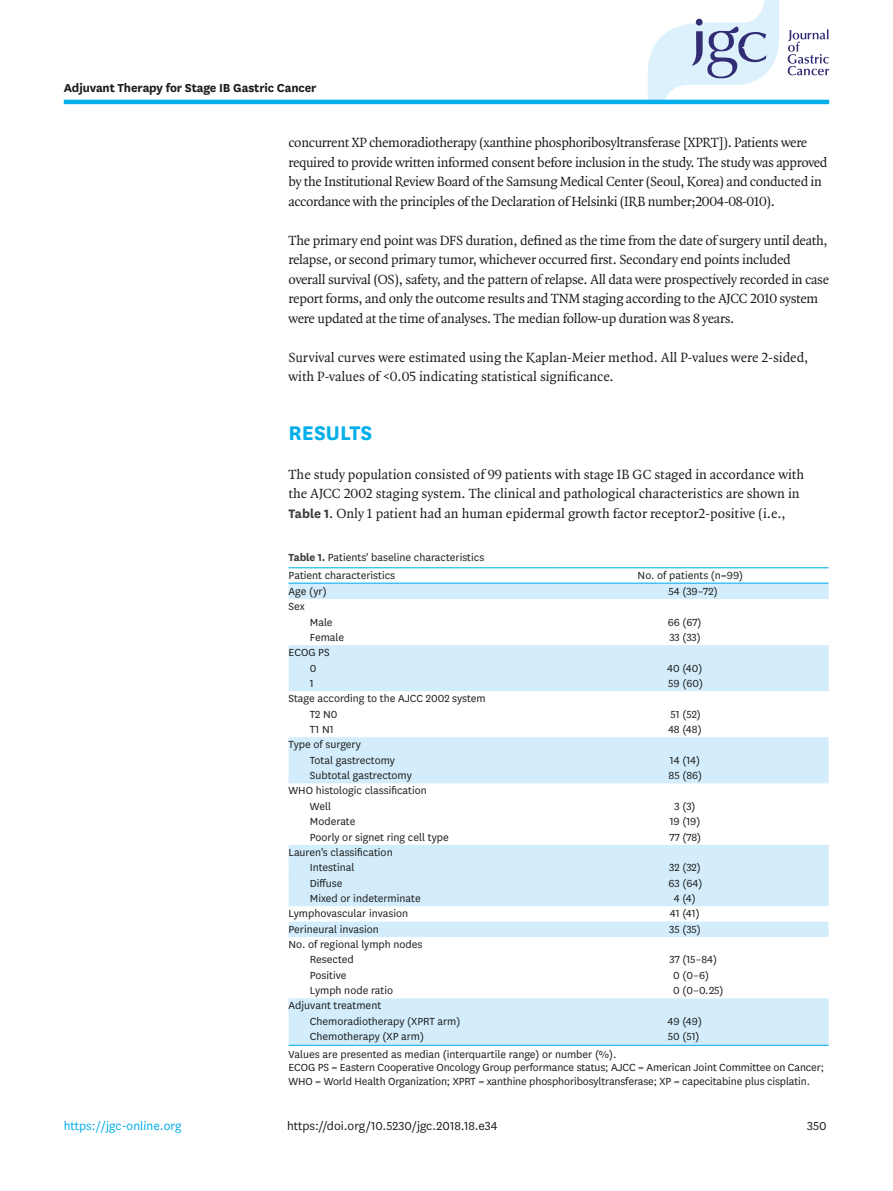
<style>
.page{position:relative;width:893px;height:1191px;background:#fff}
.page>*{position:absolute;margin:0;border:0;box-sizing:border-box;transform-origin:0 0}
.body_title1{font:700 23.1px "National";color:#00afea}
.body_p{font:14.25px/19.5px "Quadraat OT";letter-spacing:-.02em;color:#1d1d1b}
.body_p_first{font:14.25px/19.5px "Quadraat OT";letter-spacing:-.02em;color:#1d1d1b}
.body_p_first-2{font:14.25px/19.5px "Quadraat OT";color:#1d1d1b}
.body_p-2{font:14.25px/19.5px "Quadraat OT";color:#1d1d1b}
.doi_running_footer{font:13.5px "National";color:#1d1d1b}
.alt-title-type{font:700 13.5px "National";letter-spacing:-.01em;color:#1d1d1b}
.t1{font:13.5px "National";color:#00afea}
.tbody_entry{font:12px "National";color:#1d1d1b}
.table-wrap-foot_p{font:12px/13.5px "National";letter-spacing:-.01em;color:#1d1d1b}
.table-wrap-foot_p_fi{font:12px "National";color:#1d1d1b}
.thead_entry{font:12px "National";color:#1d1d1b}
.table-wrap_caption{font:12px "National";color:#1d1d1b}
.s1{font-family:"National";font-weight:700;color:#3d3d3c}
.s2{font-weight:700;color:#3d3d3c}
</style>
<div class="page">
<svg style="left:648px;top:0;width:131px;height:100px"></svg>
<svg style="left:788px;top:29px;width:41px;height:46px"></svg>
<hr style="left:64px;top:100px;width:765px;height:4px;background:#00afea">
<svg style="left:289px;top:583px;width:540px;height:461px"></svg>
<svg style="left:289px;top:567px;width:21px;height:1px"></svg>
<hr style="left:310px;top:567px;width:242px;height:1px;background:#00afea">
<hr style="left:552px;top:567px;width:277px;height:1px;background:#00afea">
<svg style="left:289px;top:582px;width:21px;height:1px"></svg>
<hr style="left:310px;top:582px;width:242px;height:1px;background:#00afea">
<hr style="left:552px;top:582px;width:277px;height:1px;background:#00afea">
<svg style="left:289px;top:1044px;width:21px;height:1px"></svg>
<hr style="left:310px;top:1044px;width:242px;height:1px;background:#00afea">
<hr style="left:552px;top:1044px;width:277px;height:1px;background:#00afea">
<p class="alt-title-type" style="left:64px;top:78px;width:254px">Adjuvant Therapy for Stage IB Gastric Cancer</p>
<p class="body_p_first" style="left:289px;top:133px;width:540px">concurrent XP chemoradiotherapy (xanthine phosphoribosyltransferase [XPRT]). Patients were required to provide written informed consent before inclusion in the study. The study was approved by the Institutional Review Board of the Samsung Medical Center (Seoul, Korea) and conducted in accordance with the principles of the Declaration of Helsinki (IRB number;2004-08-010).</p>
<p class="body_p" style="left:289px;top:230px;width:542px">The primary end point was DFS duration, defined as the time from the date of surgery until death, relapse, or second primary tumor, whichever occurred first. Secondary end points included overall survival (OS), safety, and the pattern of relapse. All data were prospectively recorded in case report forms, and only the outcome results and TNM staging according to the AJCC 2010 system were updated at the time of analyses. The median follow-up duration was 8 years.</p>
<p class="body_p-2" style="left:289px;top:347px;width:521px">Survival curves were estimated using the Kaplan-Meier method. All P-values were 2-sided, with P-values of &lt;0.05 indicating statistical significance.</p>
<p class="body_title1" style="left:289px;top:416px;width:85px">RESULTS</p>
<p class="body_p_first-2" style="left:289px;top:464px;width:517px">The study population consisted of 99 patients with stage IB GC staged in accordance with the AJCC 2002 staging system. The clinical and pathological characteristics are shown in<br><span class="s1">Table 1</span>. Only 1 patient had an human epidermal growth factor receptor2-positive (i.e.,</p>
<p class="table-wrap_caption" style="left:289px;top:550px;width:197px"><span class="s2">Table 1.</span> Patients' baseline characteristics</p>
<p class="thead_entry" style="left:289px;top:567px;width:108px">Patient characteristics</p>
<p class="thead_entry" style="left:638px;top:567px;width:107px">No. of patients (n=99)</p>
<p class="tbody_entry" style="left:289px;top:583px;width:40px">Age (yr)</p>
<p class="tbody_entry" style="left:668px;top:583px;width:51px">54 (39–72)</p>
<p class="tbody_entry" style="left:289px;top:598px;width:18px">Sex</p>
<p class="tbody_entry" style="left:310px;top:614px;width:24px">Male</p>
<p class="tbody_entry" style="left:668px;top:614px;width:35px">66 (67)</p>
<p class="tbody_entry" style="left:310px;top:629px;width:36px">Female</p>
<p class="tbody_entry" style="left:669px;top:629px;width:33px">33 (33)</p>
<p class="tbody_entry" style="left:289px;top:645px;width:43px">ECOG PS</p>
<p class="tbody_entry" style="left:310px;top:660px;width:8px">0</p>
<p class="tbody_entry" style="left:667px;top:660px;width:37px">40 (40)</p>
<p class="tbody_entry" style="left:310px;top:675px;width:5px">1</p>
<p class="tbody_entry" style="left:668px;top:675px;width:36px">59 (60)</p>
<p class="tbody_entry" style="left:289px;top:691px;width:199px">Stage according to the AJCC 2002 system</p>
<p class="tbody_entry" style="left:310px;top:706px;width:29px">T2 N0</p>
<p class="tbody_entry" style="left:671px;top:706px;width:32px">51 (52)</p>
<p class="tbody_entry" style="left:310px;top:721px;width:25px">T1 N1</p>
<p class="tbody_entry" style="left:668px;top:721px;width:35px">48 (48)</p>
<p class="tbody_entry" style="left:289px;top:737px;width:74px">Type of surgery</p>
<p class="tbody_entry" style="left:310px;top:752px;width:87px">Total gastrectomy</p>
<p class="tbody_entry" style="left:670px;top:752px;width:32px">14 (14)</p>
<p class="tbody_entry" style="left:310px;top:767px;width:104px">Subtotal gastrectomy</p>
<p class="tbody_entry" style="left:669px;top:767px;width:35px">85 (86)</p>
<p class="tbody_entry" style="left:289px;top:783px;width:140px">WHO histologic classification</p>
<p class="tbody_entry" style="left:310px;top:798px;width:23px">Well</p>
<p class="tbody_entry" style="left:675px;top:798px;width:22px">3 (3)</p>
<p class="tbody_entry" style="left:310px;top:813px;width:47px">Moderate</p>
<p class="tbody_entry" style="left:670px;top:813px;width:32px">19 (19)</p>
<p class="tbody_entry" style="left:310px;top:829px;width:140px">Poorly or signet ring cell type</p>
<p class="tbody_entry" style="left:669px;top:829px;width:33px">77 (78)</p>
<p class="tbody_entry" style="left:289px;top:844px;width:106px">Lauren's classification</p>
<p class="tbody_entry" style="left:310px;top:859px;width:46px">Intestinal</p>
<p class="tbody_entry" style="left:669px;top:859px;width:33px">32 (32)</p>
<p class="tbody_entry" style="left:310px;top:875px;width:34px">Diffuse</p>
<p class="tbody_entry" style="left:668px;top:875px;width:35px">63 (64)</p>
<p class="tbody_entry" style="left:310px;top:890px;width:112px">Mixed or indeterminate</p>
<p class="tbody_entry" style="left:674px;top:890px;width:24px">4 (4)</p>
<p class="tbody_entry" style="left:289px;top:906px;width:121px">Lymphovascular invasion</p>
<p class="tbody_entry" style="left:670px;top:906px;width:31px">41 (41)</p>
<p class="tbody_entry" style="left:289px;top:921px;width:92px">Perineural invasion</p>
<p class="tbody_entry" style="left:669px;top:921px;width:33px">35 (35)</p>
<p class="tbody_entry" style="left:289px;top:936px;width:135px">No. of regional lymph nodes</p>
<p class="tbody_entry" style="left:310px;top:952px;width:45px">Resected</p>
<p class="tbody_entry" style="left:669px;top:952px;width:49px">37 (15–84)</p>
<p class="tbody_entry" style="left:310px;top:967px;width:38px">Positive</p>
<p class="tbody_entry" style="left:673px;top:967px;width:37px">0 (0–6)</p>
<p class="tbody_entry" style="left:310px;top:982px;width:85px">Lymph node ratio</p>
<p class="tbody_entry" style="left:673px;top:982px;width:52px">0 (0–0.25)</p>
<p class="tbody_entry" style="left:289px;top:998px;width:94px">Adjuvant treatment</p>
<p class="tbody_entry" style="left:310px;top:1013px;width:152px">Chemoradiotherapy (XPRT arm)</p>
<p class="tbody_entry" style="left:668px;top:1013px;width:36px">49 (49)</p>
<p class="tbody_entry" style="left:310px;top:1028px;width:116px">Chemotherapy (XP arm)</p>
<p class="tbody_entry" style="left:668px;top:1028px;width:33px">50 (51)</p>
<p class="table-wrap-foot_p_fi" style="left:289px;top:1046px;width:330px">Values are presented as median (interquartile range) or number (%).</p>
<p class="table-wrap-foot_p" style="left:289px;top:1060px;width:537px">ECOG PS = Eastern Cooperative Oncology Group performance status; AJCC = American Joint Committee on Cancer;<br>WHO = World Health Organization; XPRT = xanthine phosphoribosyltransferase; XP = capecitabine plus cisplatin.</p>
<p class="t1" style="left:64px;top:1116px;width:119px">https://jgc-online.org</p>
<p class="doi_running_footer" style="left:287px;top:1116px;width:212px">https://doi.org/10.5230/jgc.2018.18.e34</p>
<p class="doi_running_footer" style="left:807px;top:1116px;width:21px">350</p>
</div>
